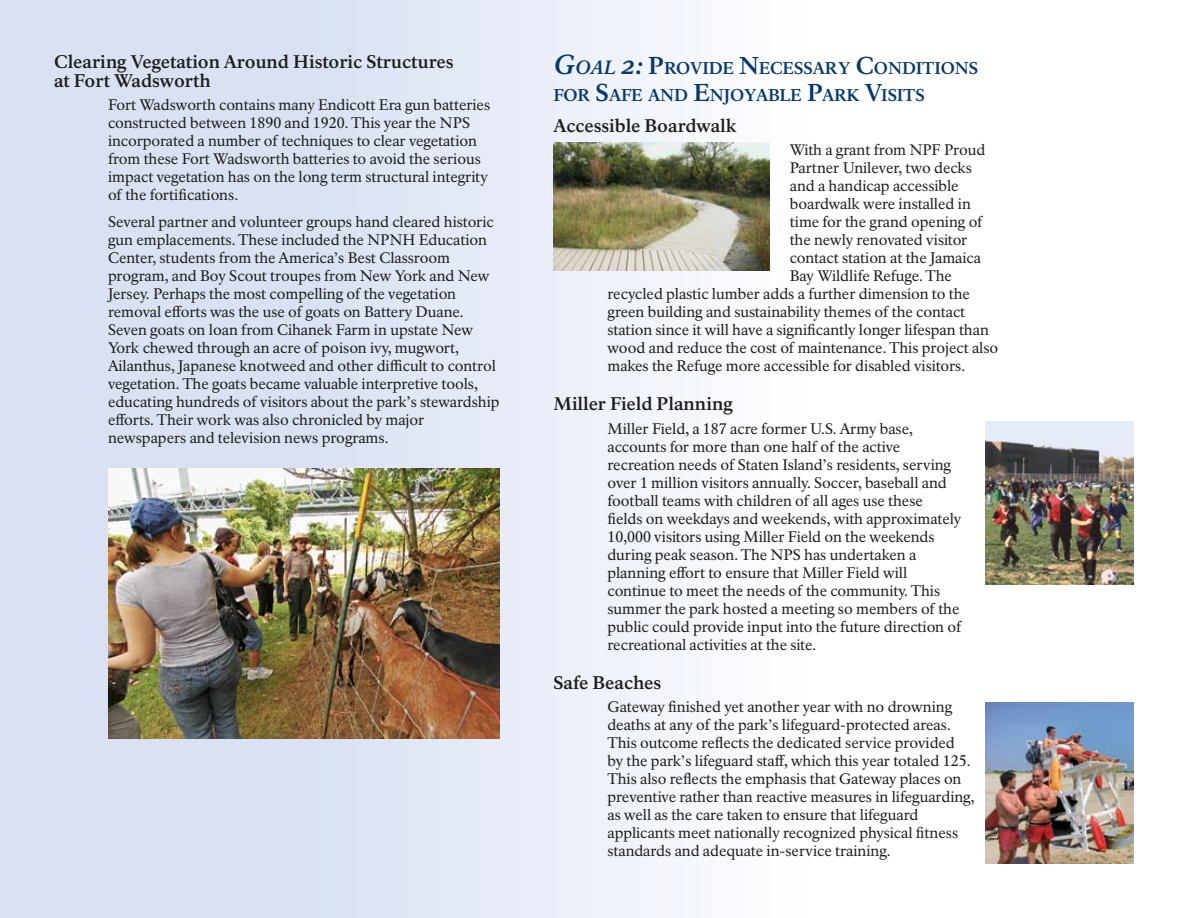
<style>
.page{position:relative;width:1188px;height:918px;background:#fff}
.page>*{position:absolute;margin:0;border:0;box-sizing:border-box;transform-origin:0 0}
.t1{font:700 18px/19.5px "NPS Rawlinson OT";letter-spacing:-.005em;color:#1c1c1a}
.t2{font:700 16.8px/27px "NPS Rawlinson OT";letter-spacing:-.005em;color:#083868}
.t3{font:15px/18px "NPS Rawlinson OT";letter-spacing:-.005em;color:#1c1c1a}
.s1{font-family:"NPS Rawlinson OT Old";font-style:italic;font-size:27px}
.s2{font-family:"NPS Rawlinson OT Old";font-style:italic;font-size:18.9px}
.s3{font-size:24px}
</style>
<div class="page">
<div style="left:0;top:0;width:1188px;height:918px;background:linear-gradient(to right,#d2dbef,#fff)"></div>
<img style="left:108px;top:468px;width:392px;height:270px">
<img style="left:554px;top:142px;width:216px;height:128px">
<img style="left:986px;top:702px;width:148px;height:162px">
<img style="left:986px;top:422px;width:148px;height:162px">
<p class="t1" style="left:54px;top:52px;width:401px">Clearing Vegetation Around Historic Structures at Fort Wadsworth</p>
<p class="t3" style="left:108px;top:96px;width:384px">Fort Wadsworth contains many Endicott Era gun batteries constructed between 1890 and 1920. This year the NPS incorporated a number of techniques to clear vegetation from these Fort Wadsworth batteries to avoid the serious impact vegetation has on the long term structural integrity of the fortifications.</p>
<p class="t3" style="left:108px;top:213px;width:393px">Several partner and volunteer groups hand cleared historic gun emplacements. These included the NPNH Education Center, students from the America’s Best Classroom program, and Boy Scout troupes from New York and New Jersey. Perhaps the most compelling of the vegetation removal efforts was the use of goats on Battery Duane.<br>Seven goats on loan from Cihanek Farm in upstate New York chewed through an acre of poison ivy, mugwort, Ailanthus, Japanese knotweed and other difficult to control vegetation. The goats became valuable interpretive tools, educating hundreds of visitors about the park’s stewardship efforts. Their work was also chronicled by major newspapers and television news programs.</p>
<p class="t2" style="left:554px;top:55px;width:426px"><span class="s1">G</span><span class="s2">oal</span> <span class="s1">2:</span> <span class="s3">P</span>ROVIDE <span class="s3">N</span>ECESSARY <span class="s3">C</span>ONDITIONS<br>FOR <span class="s3">S</span>AFE AND <span class="s3">E</span>NJOYABLE <span class="s3">P</span>ARK <span class="s3">V</span>ISITS</p>
<p class="t1" style="left:554px;top:116px;width:185px">Accessible Boardwalk</p>
<p class="t3" style="left:790px;top:141px;width:197px">With a grant from NPF Proud</p>
<p class="t3" style="left:790px;top:159px;width:184px">Partner Unilever, two decks</p>
<p class="t3" style="left:790px;top:177px;width:170px">and a handicap accessible</p>
<p class="t3" style="left:790px;top:195px;width:183px">boardwalk were installed in</p>
<p class="t3" style="left:790px;top:213px;width:194px">time for the grand opening of</p>
<p class="t3" style="left:790px;top:231px;width:179px">the newly renovated visitor</p>
<p class="t3" style="left:790px;top:249px;width:193px">contact station at the Jamaica</p>
<p class="t3" style="left:790px;top:267px;width:164px">Bay Wildlife Refuge. The</p>
<p class="t3" style="left:608px;top:285px;width:364px">recycled plastic lumber adds a further dimension to the</p>
<p class="t3" style="left:608px;top:303px;width:359px">green building and sustainability themes of the contact</p>
<p class="t3" style="left:608px;top:321px;width:383px">station since it will have a significantly longer lifespan than</p>
<p class="t3" style="left:608px;top:339px;width:392px">wood and reduce the cost of maintenance. This project also</p>
<p class="t3" style="left:608px;top:357px;width:359px">makes the Refuge more accessible for disabled visitors.</p>
<p class="t1" style="left:554px;top:394px;width:181px">Miller Field Planning</p>
<p class="t3" style="left:608px;top:420px;width:355px">Miller Field, a 187 acre former U.S. Army base, accounts for more than one half of the active recreation needs of Staten Island’s residents, serving over 1 million visitors annually. Soccer, baseball and football teams with children of all ages use these fields on weekdays and weekends, with approximately 10,000 visitors using Miller Field on the weekends during peak season. The NPS has undertaken a planning effort to ensure that Miller Field will continue to meet the needs of the community. This summer the park hosted a meeting so members of the public could provide input into the future direction of recreational activities at the site.</p>
<p class="t1" style="left:554px;top:673px;width:109px">Safe Beaches</p>
<p class="t3" style="left:608px;top:698px;width:369px">Gateway finished yet another year with no drowning deaths at any of the park’s lifeguard-protected areas.<br>This outcome reflects the dedicated service provided by the park’s lifeguard staff, which this year totaled 125.<br>This also reflects the emphasis that Gateway places on preventive rather than reactive measures in lifeguarding, as well as the care taken to ensure that lifeguard applicants meet nationally recognized physical fitness standards and adequate in-service training.</p>
</div>
